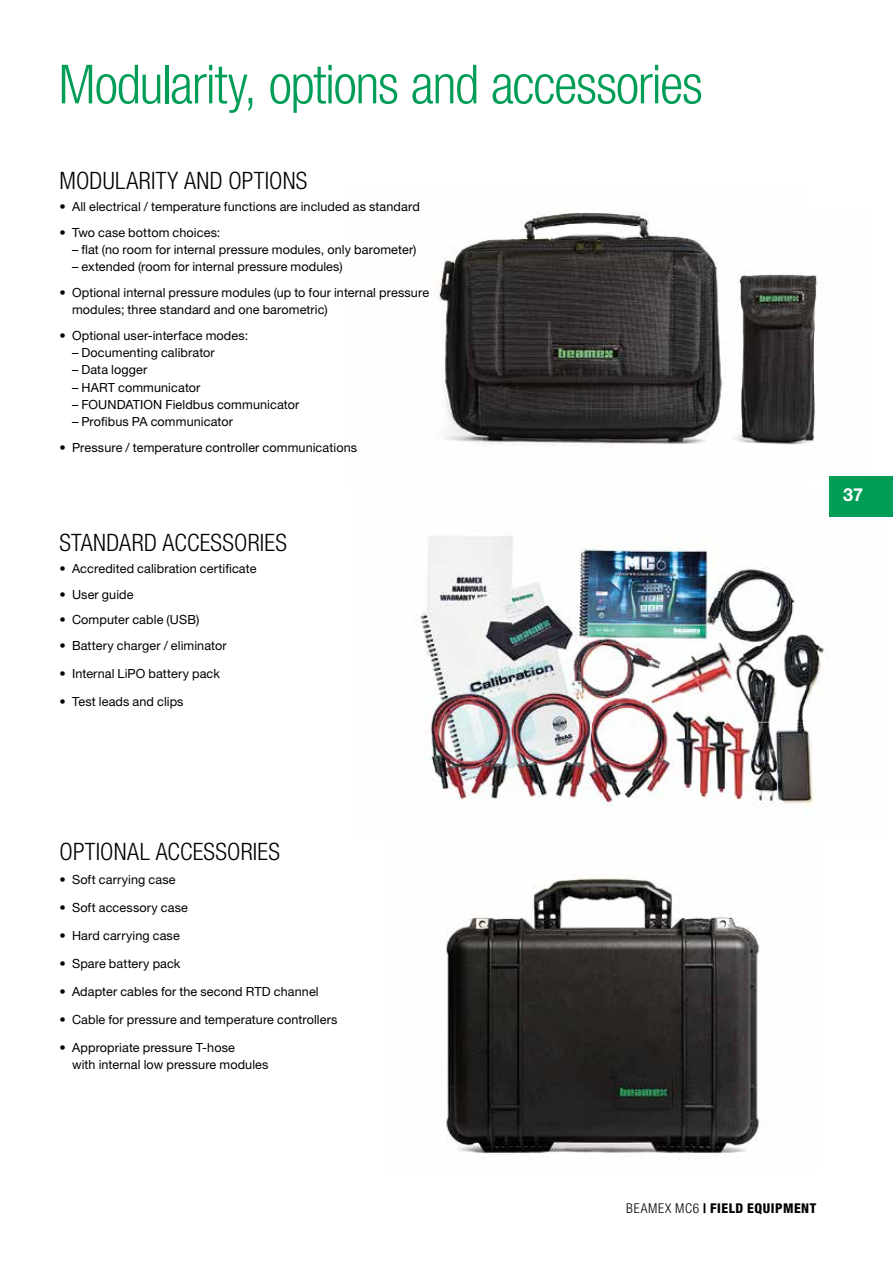
<style>
.page{position:relative;width:893px;height:1263px;background:#fff}
.page>*{position:absolute;margin:0;border:0;box-sizing:border-box;transform-origin:0 0}
.t1{font:300 condensed 54px "Helvetica Neue LT Std";letter-spacing:-.025em;color:#009d57}
.t2{font:300 condensed 24px "Helvetica Neue LT Std";letter-spacing:.01em;color:#000}
.t3{font:700 18px "Helvetica Neue LT Std";color:#fff}
.t4{font:800 condensed 13.5px "Helvetica Neue LT Std";letter-spacing:.04em;color:#000}
.t5{font:12.6px/17.2px "Helvetica Neue LT Std";letter-spacing:.01em;color:#000}
.s1{font-weight:300}
</style>
<div class="page">
<img style="left:419px;top:516px;width:464px;height:299px">
<img style="left:438px;top:212px;width:287px;height:233px">
<img style="left:734px;top:274px;width:84px;height:171px">
<img style="left:446px;top:878px;width:314px;height:278px">
<div style="left:829px;top:476px;width:64px;height:40px;background:#009d57"></div>
<h1 class="t1" style="left:58px;top:53px;width:646px">Modularity, options and accessories</h1>
<h2 class="t2" style="left:60px;top:167px;width:249px">MODULARITY AND OPTIONS</h2>
<p class="t5" style="left:60px;top:198px;width:362px">• All electrical / temperature functions are included as standard</p>
<p class="t5" style="left:60px;top:223px;width:162px">• Two case bottom choices:</p>
<p class="t5" style="left:72px;top:241px;width:346px">– flat (no room for internal pressure modules, only barometer)</p>
<p class="t5" style="left:72px;top:258px;width:272px">– extended (room for internal pressure modules)</p>
<p class="t5" style="left:72px;top:284px;width:359px;text-indent:-13px">• Optional internal pressure modules (up to four internal pressure modules; three standard and one barometric)</p>
<p class="t5" style="left:60px;top:327px;width:190px">• Optional user-interface modes:</p>
<p class="t5" style="left:72px;top:344px;width:144px">– Documenting calibrator</p>
<p class="t5" style="left:72px;top:361px;width:77px">– Data logger</p>
<p class="t5" style="left:72px;top:378px;width:130px">– HART communicator</p>
<p class="t5" style="left:72px;top:396px;width:229px">– FOUNDATION Fieldbus communicator</p>
<p class="t5" style="left:72px;top:413px;width:162px">– Profibus PA communicator</p>
<p class="t5" style="left:60px;top:439px;width:299px">• Pressure / temperature controller communications</p>
<h2 class="t2" style="left:60px;top:529px;width:229px">STANDARD ACCESSORIES</h2>
<p class="t5" style="left:60px;top:560px;width:198px">• Accredited calibration certificate</p>
<p class="t5" style="left:60px;top:585px;width:76px">• User guide</p>
<p class="t5" style="left:60px;top:611px;width:141px">• Computer cable (USB)</p>
<p class="t5" style="left:60px;top:637px;width:169px">• Battery charger / eliminator</p>
<p class="t5" style="left:60px;top:665px;width:162px">• Internal LiPO battery pack</p>
<p class="t5" style="left:60px;top:693px;width:126px">• Test leads and clips</p>
<h3 class="t3" style="left:843px;top:484px;width:21px">37</h3>
<h2 class="t2" style="left:60px;top:838px;width:222px">OPTIONAL ACCESSORIES</h2>
<p class="t5" style="left:60px;top:870px;width:118px">• Soft carrying case</p>
<p class="t5" style="left:60px;top:898px;width:130px">• Soft accessory case</p>
<p class="t5" style="left:60px;top:927px;width:122px">• Hard carrying case</p>
<p class="t5" style="left:60px;top:955px;width:122px">• Spare battery pack</p>
<p class="t5" style="left:60px;top:983px;width:261px">• Adapter cables for the second RTD channel</p>
<p class="t5" style="left:60px;top:1011px;width:280px">• Cable for pressure and temperature controllers</p>
<p class="t5" style="left:72px;top:1039px;width:198px;text-indent:-13px">• Appropriate pressure T-hose<br>with internal low pressure modules</p>
<p class="t4" style="left:626px;top:1200px;width:192px"><span class="s1">BEAMEX MC6</span> | FIELD EQUIPMENT</p>
</div>
